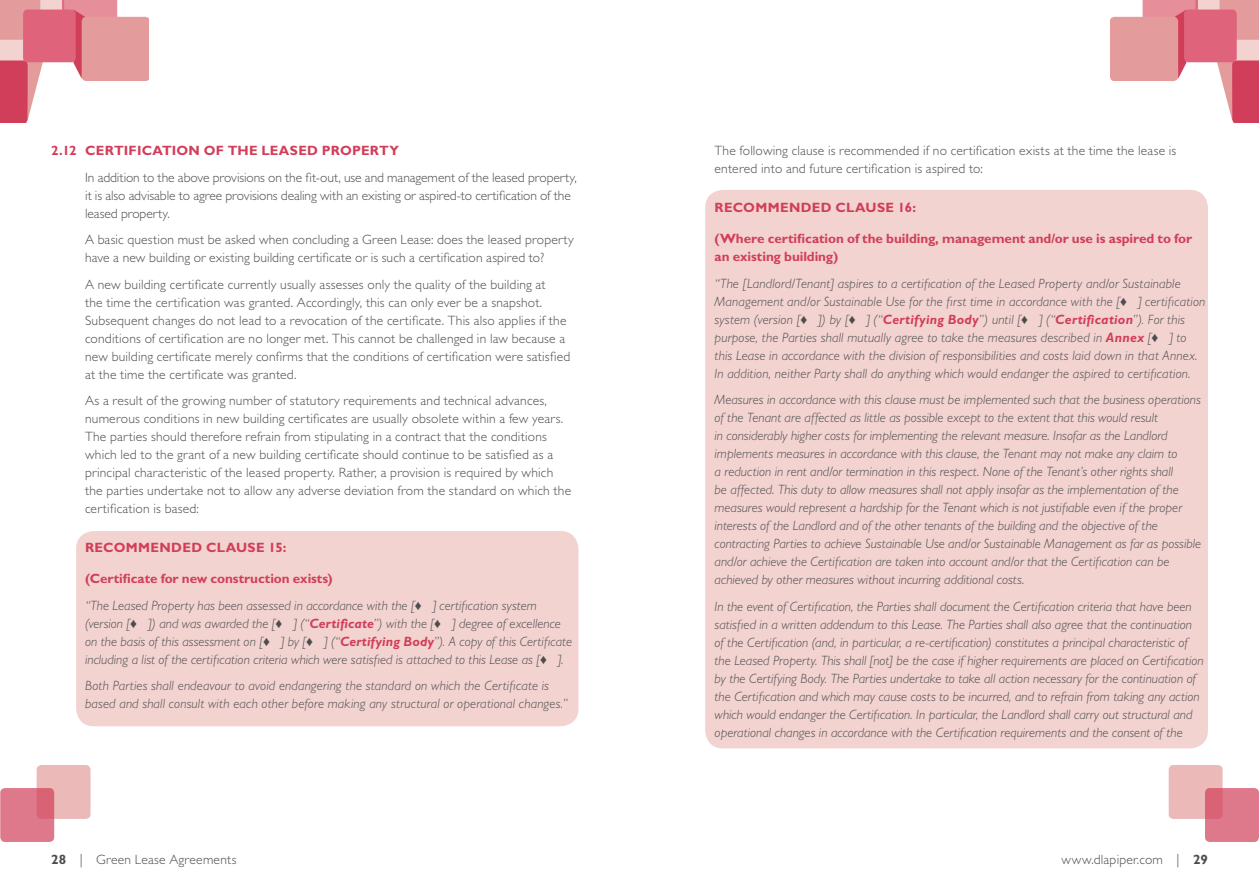
<style>
.page{position:relative;width:1259px;height:893px;background:#fff}
.page>*{position:absolute;margin:0;border:0;box-sizing:border-box;transform-origin:0 0}
.t1{font:italic 300 13.5px/18px "Gill Sans Std";letter-spacing:.005em;color:#4d4d4f}
.t2{font:300 13.5px/18px "Gill Sans Std";letter-spacing:.015em;color:#4d4d4f}
.t3{font:300 13.5px/18px "Gill Sans Std";letter-spacing:-.005em;color:#4d4d4f}
.t4{font:700 13.5px/18px "Gill Sans Std";letter-spacing:-.005em;color:#d13e59}
.s1{font-weight:700;font-style:normal;color:#d13e59}
.s2{font-family:"Haettenschweiler";font-weight:400;font-style:normal}
.s3{font-weight:700;color:#d13e59}
.s4{font-weight:700}
</style>
<div class="page">
<div style="left:37px;top:765px;width:54px;height:54px;background:#ecb9b9;border-radius:5px"></div>
<div style="left:0;top:788px;width:54px;height:54px;background:linear-gradient(to right,#df7c8f,#db6d7f);border-radius:5px"></div>
<div style="left:1168px;top:765px;width:54px;height:54px;background:#ecb9b9;border-radius:5px"></div>
<svg style="left:1205px;top:788px;width:54px;height:54px;background:#dd7487"></svg>
<svg style="left:0;top:0;width:149px;height:122px"></svg>
<svg style="left:1111px;top:0;width:148px;height:122px"></svg>
<div style="left:705px;top:190px;width:503px;height:558px;background:#f2d3d0;border-radius:18px"></div>
<div style="left:76px;top:531px;width:502px;height:195px;background:#f2d3d0;border-radius:18px"></div>
<p class="t4" style="left:51px;top:142px;width:35px">2.12 Certifi</p>
<p class="t4" style="left:142px;top:142px;width:21px">cation</p>
<p class="t4" style="left:204px;top:142px;width:35px">of the</p>
<p class="t4" style="left:261px;top:142px;width:19px">Leased</p>
<p class="t4" style="left:322px;top:142px;width:20px">Propert</p>
<p class="t4" style="left:389px;top:142px;width:11px">y</p>
<p class="t3" style="left:85px;top:168px;width:493px">In addition to the above provisions on the fit-out, use and management of the leased property, it is also advisable to agree provisions dealing with an existing or aspired-to certification of the leased property.</p>
<p class="t2" style="left:85px;top:231px;width:490px">A basic question must be asked when concluding a Green Lease: does the leased property have a new building or existing building certificate or is such a certification aspired to?</p>
<p class="t2" style="left:85px;top:275px;width:487px">A new building certificate currently usually assesses only the quality of the building at<br>the time the certification was granted. Accordingly, this can only ever be a snapshot.<br>Subsequent changes do not lead to a revocation of the certificate. This also applies if the conditions of certification are no longer met. This cannot be challenged in law because a new building certificate merely confirms that the conditions of certification were satisfied at the time the certificate was granted.</p>
<p class="t2" style="left:85px;top:392px;width:487px">As a result of the growing number of statutory requirements and technical advances, numerous conditions in new building certificates are usually obsolete within a few years.<br>The parties should therefore refrain from stipulating in a contract that the conditions which led to the grant of a new building certificate should continue to be satisfied as a principal characteristic of the leased property. Rather, a provision is required by which the parties undertake not to allow any adverse deviation from the standard on which the certification is based:</p>
<p class="t4" style="left:85px;top:539px;width:41px">Recommended</p>
<p class="t4" style="left:206px;top:539px;width:82px">clause 15:</p>
<p class="t1" style="left:85px;top:566px;width:453px;line-height:26.5px"><span class="s1">(Certificate for new construction exists)<br></span>“The Leased Property has been assessed in accordance with the [<span class="s2">♦</span> ] certification system</p>
<p class="t1" style="left:85px;top:614px;width:488px">(version [<span class="s2">♦</span> ]) and was awarded the [<span class="s2">♦</span> ] (“<span class="s3">Certificate</span>”) with the [<span class="s2">♦</span> ] degree of excellence on the basis of this assessment on [<span class="s2">♦</span> ] by [<span class="s2">♦</span> ] (“<span class="s3">Certifying Body</span>”). A copy of this Certificate including a list of the certification criteria which were satisfied is attached to this Lease as [<span class="s2">♦</span> ].</p>
<p class="t1" style="left:85px;top:677px;width:484px">Both Parties shall endeavour to avoid endangering the standard on which the Certificate is based and shall consult with each other before making any structural or operational changes.”</p>
<p class="t2" style="left:714px;top:142px;width:463px">The following clause is recommended if no certification exists at the time the lease is entered into and future certification is aspired to:</p>
<p class="t4" style="left:714px;top:199px;width:41px">Recommended</p>
<p class="t4" style="left:835px;top:199px;width:82px">clause 16:</p>
<p class="t4" style="left:714px;top:230px;width:479px">(Where certification of the building, management and/or use is aspired to for an existing building)</p>
<p class="t1" style="left:714px;top:274px;width:492px">“The [Landlord/Tenant] aspires to a certification of the Leased Property and/or Sustainable Management and/or Sustainable Use for the first time in accordance with the [<span class="s2">♦</span> ] certification system (version [<span class="s2">♦</span> ]) by [<span class="s2">♦</span> ] (“<span class="s3">Certifying Body</span>”) until [<span class="s2">♦</span> ] (“<span class="s3">Certification</span>”). For this purpose, the Parties shall mutually agree to take the measures described in <span class="s3">Annex</span> [<span class="s2">♦</span> ] to this Lease in accordance with the division of responsibilities and costs laid down in that Annex.<br>In addition, neither Party shall do anything which would endanger the aspired to certification.</p>
<p class="t1" style="left:714px;top:391px;width:488px">Measures in accordance with this clause must be implemented such that the business operations of the Tenant are affected as little as possible except to the extent that this would result<br>in considerably higher costs for implementing the relevant measure. Insofar as the Landlord implements measures in accordance with this clause, the Tenant may not make any claim to<br>a reduction in rent and/or termination in this respect. None of the Tenant’s other rights shall<br>be affected. This duty to allow measures shall not apply insofar as the implementation of the measures would represent a hardship for the Tenant which is not justifiable even if the proper interests of the Landlord and of the other tenants of the building and the objective of the contracting Parties to achieve Sustainable Use and/or Sustainable Management as far as possible and/or achieve the Certification are taken into account and/or that the Certification can be achieved by other measures without incurring additional costs.</p>
<p class="t1" style="left:714px;top:597px;width:491px">In the event of Certification, the Parties shall document the Certification criteria that have been satisfied in a written addendum to this Lease. The Parties shall also agree that the continuation of the Certification (and, in particular, a re-certification) constitutes a principal characteristic of the Leased Property. This shall [not] be the case if higher requirements are placed on Certification by the Certifying Body. The Parties undertake to take all action necessary for the continuation of the Certification and which may cause costs to be incurred, and to refrain from taking any action which would endanger the Certification. In particular, the Landlord shall carry out structural and operational changes in accordance with the Certification requirements and the consent of the</p>
<p class="t2" style="left:51px;top:851px;width:187px"><span class="s4">28</span> | Green Lease Agreements</p>
<p class="t2" style="left:1061px;top:851px;width:148px">www.dlapiper.com | <span class="s4">29</span></p>
</div>
